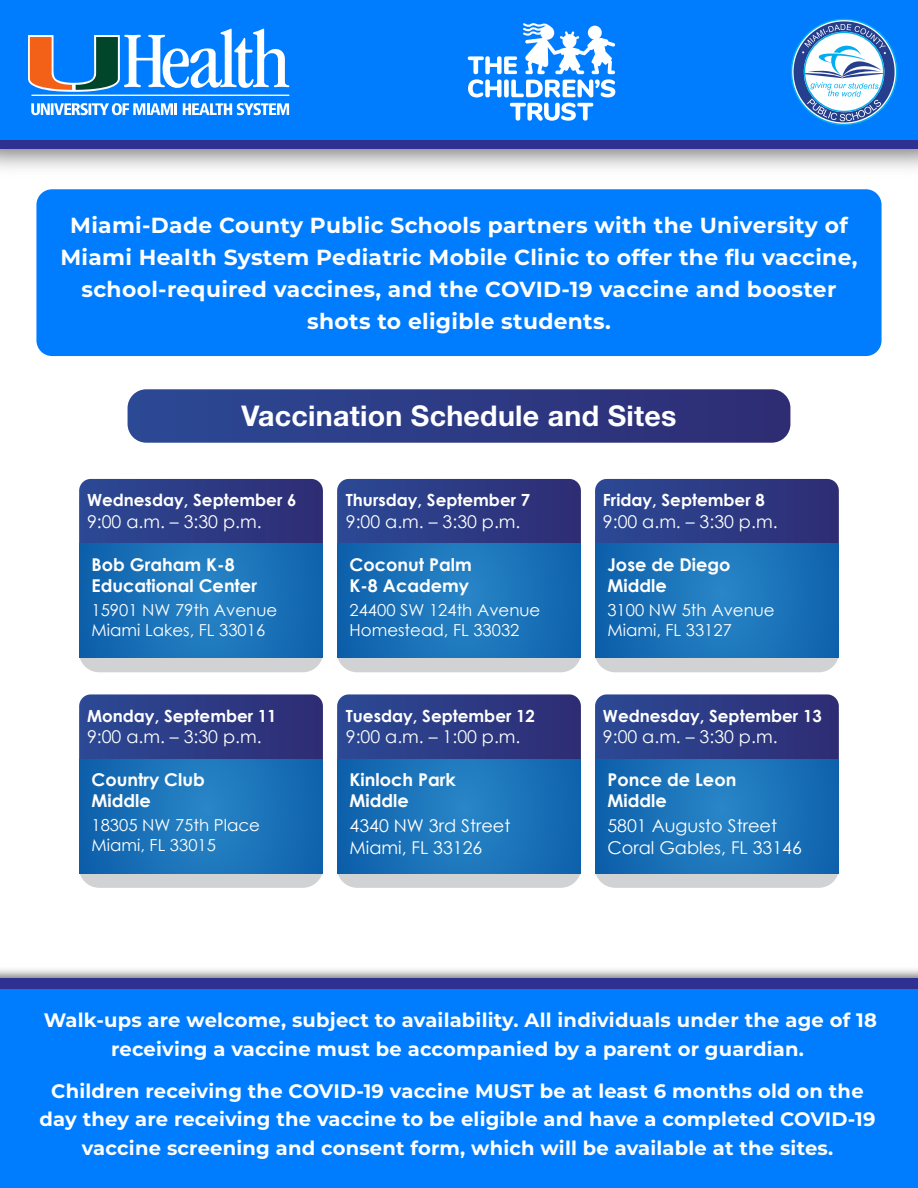
<style>
.page{position:relative;width:918px;height:1188px;background:#fff}
.page>*{position:absolute;margin:0;border:0;box-sizing:border-box;transform-origin:0 0}
.t1{font:700 28.5px "Helvetica Neue LT Std";letter-spacing:.01em;color:#fff}
.t2{font:700 21.75px/32px "Montserrat";letter-spacing:.015em;color:#fff;text-align:center}
.t3{font:700 19.5px/28.5px "Montserrat";letter-spacing:.01em;color:#fff;text-align:center}
.t4{font:17.55px/21.1px "Century Gothic";color:#fff}
.t5{font:700 17.55px/21.1px "Century Gothic";color:#fff}
.t6{font:700 16.8px "Century Gothic";color:#fff}
.t7{font:16.5px/19.8px "Century Gothic";color:#fff}
</style>
<div class="page">
<svg style="left:128px;top:389px;width:662px;height:54px;background:#303e86"></svg>
<div style="left:0;top:23px;width:918px;height:126px;background:#2e3192"></div>
<div style="left:0;top:0;width:918px;height:140px;background:#007dff"></div>
<svg style="left:791px;top:19px;width:106px;height:106px"></svg>
<svg style="left:28px;top:28px;width:261px;height:68px"></svg>
<svg style="left:183px;top:103px;width:106px;height:12px"></svg>
<svg style="left:31px;top:103px;width:146px;height:12px"></svg>
<svg style="left:468px;top:23px;width:147px;height:74px"></svg>
<svg style="left:510px;top:103px;width:83px;height:18px"></svg>
<div style="left:0;top:979px;width:918px;height:209px;background:#007dff"></div>
<div style="left:0;top:978px;width:918px;height:10px;background:#2e3192"></div>
<div style="left:36px;top:189px;width:846px;height:167px;background:#007dff;border-radius:16px"></div>
<div style="left:337px;top:482px;width:244px;height:190px;background:#d0d2d3;border-radius:20px"></div>
<svg style="left:337px;top:479px;width:244px;height:65px;background:#2d3c85"></svg>
<svg style="left:337px;top:544px;width:244px;height:114px;background:#1971b7"></svg>
<div style="left:595px;top:482px;width:244px;height:190px;background:#d0d2d3;border-radius:20px"></div>
<svg style="left:595px;top:479px;width:244px;height:65px;background:#2d3c85"></svg>
<svg style="left:595px;top:544px;width:244px;height:114px;background:#1971b7"></svg>
<div style="left:79px;top:482px;width:244px;height:190px;background:#d0d2d3;border-radius:20px"></div>
<svg style="left:79px;top:479px;width:244px;height:65px;background:#2d3c85"></svg>
<svg style="left:79px;top:544px;width:244px;height:114px;background:#1971b7"></svg>
<div style="left:337px;top:698px;width:244px;height:190px;background:#d0d2d3;border-radius:20px"></div>
<svg style="left:337px;top:694px;width:244px;height:65px;background:#2f3c85"></svg>
<svg style="left:337px;top:759px;width:244px;height:114px;background:#1971b7"></svg>
<div style="left:595px;top:698px;width:244px;height:190px;background:#d0d2d3;border-radius:20px"></div>
<svg style="left:595px;top:694px;width:244px;height:65px;background:#2f3c85"></svg>
<svg style="left:595px;top:759px;width:244px;height:114px;background:#1971b7"></svg>
<div style="left:79px;top:698px;width:244px;height:190px;background:#d0d2d3;border-radius:20px"></div>
<svg style="left:79px;top:694px;width:244px;height:65px;background:#2f3c85"></svg>
<svg style="left:79px;top:759px;width:244px;height:114px;background:#1971b7"></svg>
<p class="t2" style="left:60px;top:208px;width:799px">Miami-Dade County Public Schools partners with the University of Miami Health System Pediatric Mobile Clinic to offer the flu vaccine, school-required vaccines, and the COVID-19 vaccine and booster shots to eligible students.</p>
<h1 class="t1" style="left:241px;top:398px;width:437px">Vaccination Schedule and Sites</h1>
<p class="t6" style="left:87px;top:487px;width:211px">Wednesday, September 6</p>
<p class="t4" style="left:87px;top:510px;width:176px">9:00 a.m. – 3:30 p.m.</p>
<p class="t5" style="left:92px;top:553px;width:167px">Bob Graham K-8<br>Educational Center</p>
<p class="t7" style="left:92px;top:600px;width:187px">15901 NW 79th Avenue<br>Miami Lakes, FL 33016</p>
<p class="t6" style="left:87px;top:703px;width:191px">Monday, September 11</p>
<p class="t4" style="left:87px;top:726px;width:176px">9:00 a.m. – 3:30 p.m.</p>
<p class="t5" style="left:92px;top:768px;width:115px">Country Club<br>Middle</p>
<p class="t7" style="left:92px;top:815px;width:170px">18305 NW 75th Place<br>Miami, FL 33015</p>
<p class="t6" style="left:346px;top:487px;width:186px">Thursday, September 7</p>
<p class="t4" style="left:346px;top:511px;width:176px">9:00 a.m. – 3:30 p.m.</p>
<p class="t5" style="left:350px;top:553px;width:124px">Coconut Palm<br>K-8 Academy</p>
<p class="t7" style="left:350px;top:600px;width:192px">24400 SW 124th Avenue<br>Homestead, FL 33032</p>
<p class="t6" style="left:346px;top:703px;width:191px">Tuesday, September 12</p>
<p class="t4" style="left:346px;top:726px;width:176px">9:00 a.m. – 1:00 p.m.</p>
<p class="t5" style="left:350px;top:768px;width:108px">Kinloch Park<br>Middle</p>
<p class="t4" style="left:350px;top:815px;width:162px">4340 NW 3rd Street<br>Miami, FL 33126</p>
<p class="t6" style="left:603px;top:487px;width:163px">Friday, September 8</p>
<p class="t4" style="left:603px;top:510px;width:176px">9:00 a.m. – 3:30 p.m.</p>
<p class="t5" style="left:607px;top:553px;width:125px">Jose de Diego<br>Middle</p>
<p class="t7" style="left:607px;top:600px;width:169px">3100 NW 5th Avenue<br>Miami, FL 33127</p>
<p class="t6" style="left:603px;top:703px;width:220px">Wednesday, September 13</p>
<p class="t4" style="left:603px;top:726px;width:176px">9:00 a.m. – 3:30 p.m.</p>
<p class="t5" style="left:607px;top:768px;width:130px">Ponce de Leon<br>Middle</p>
<p class="t4" style="left:607px;top:815px;width:196px">5801 Augusto Street<br>Coral Gables, FL 33146</p>
<p class="t3" style="left:44px;top:1005px;width:835px">Walk-ups are welcome, subject to availability. All individuals under the age of 18 receiving a vaccine must be accompanied by a parent or guardian.</p>
<p class="t3" style="left:40px;top:1075px;width:837px">Children receiving the COVID-19 vaccine MUST be at least 6 months old on the day they are receiving the vaccine to be eligible and have a completed COVID-19 vaccine screening and consent form, which will be available at the sites.</p>
</div>
